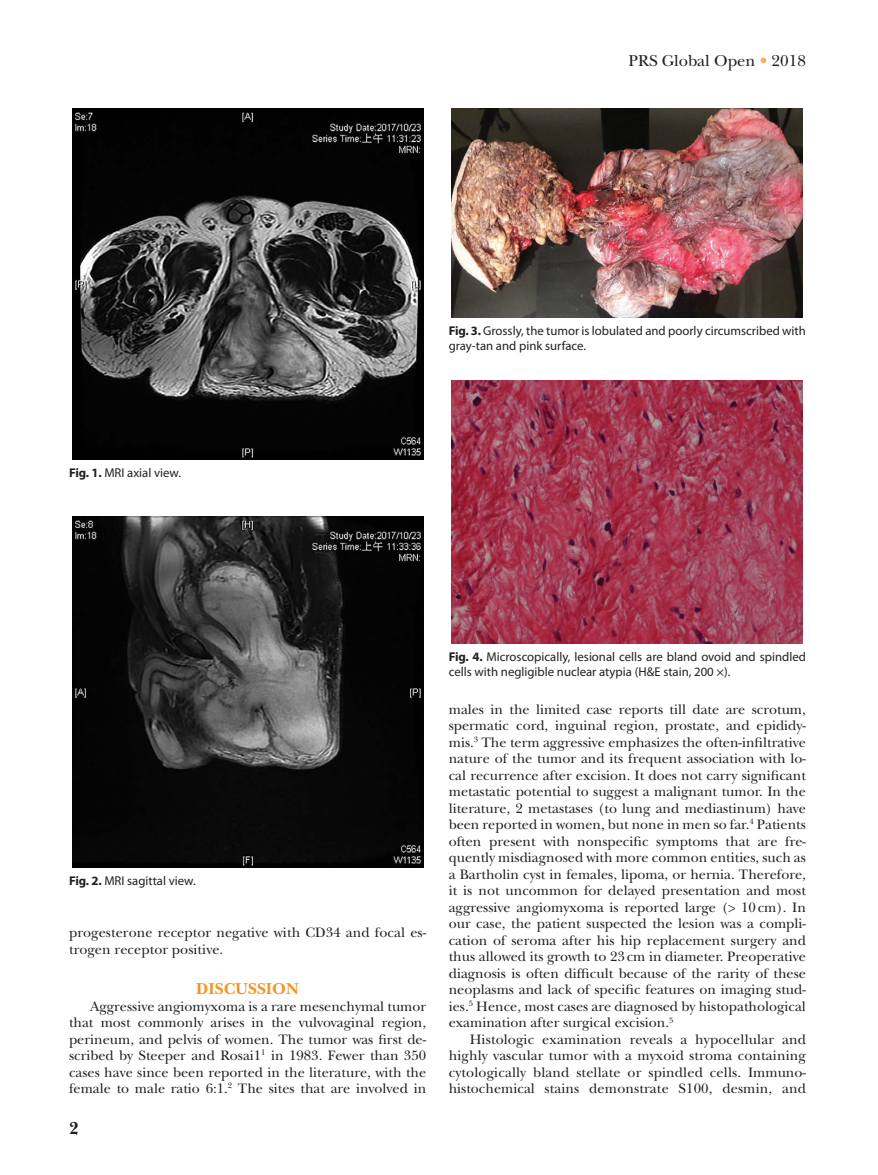
<style>
.page{position:relative;width:878px;height:1175px;background:#fff}
.page>*{position:absolute;margin:0;border:0;box-sizing:border-box;transform-origin:0 0}
.t1{font:700 18px "New Baskerville";color:#231f20}
.t2{font:16.5px "New Baskerville";color:#231f20}
.t3{font:700 16.5px "New Baskerville";color:#f7931d}
.t4{font:14.25px/16.5px "New Baskerville";color:#231f20;text-align:justify}
.t5{font:12.75px/15px "Myriad Pro";color:#231f20}
.s1{color:#faaf5d}
.s2{font-weight:700}
</style>
<div class="page">
<img style="left:72px;top:108px;width:351px;height:351px">
<img style="left:72px;top:516px;width:351px;height:351px">
<img style="left:452px;top:108px;width:350px;height:210px">
<img style="left:452px;top:380px;width:351px;height:264px">
<p class="t2" style="left:628px;top:51px;width:179px">PRS Global Open <span class="s1">•</span> 2018</p>
<p class="t5" style="left:69px;top:464px;width:114px"><span class="s2">Fig. 1.</span> MRI axial view.</p>
<p class="t5" style="left:448px;top:323px;width:358px"><span class="s2">Fig. 3.</span> Grossly, the tumor is lobulated and poorly circumscribed with gray-tan and pink surface.</p>
<p class="t5" style="left:69px;top:873px;width:128px"><span class="s2">Fig. 2.</span> MRI sagittal view.</p>
<p class="t4" style="left:69px;top:924px;width:358px">progesterone receptor negative with CD34 and focal es&shy;trogen receptor positive.</p>
<p class="t3" style="left:196px;top:979px;width:104px">DISCUSSION</p>
<p class="t4" style="left:69px;top:997px;width:359px;text-indent:21px">Aggressive angiomyxoma is a rare mesenchymal tumor that most commonly arises in the vulvovaginal region, perineum, and pelvis of women. The tumor was first de&shy;scribed by Steeper and Rosai1<sup>1</sup> in 1983. Fewer than 350 cases have since been reported in the literature, with the female to male ratio 6:1.<sup>2</sup> The sites that are involved in</p>
<p class="t1" style="left:69px;top:1118px;width:11px">2</p>
<p class="t5" style="left:449px;top:649px;width:359px"><span class="s2">Fig. 4.</span> Microscopically, lesional cells are bland ovoid and spindled cells with negligible nuclear atypia (H&amp;E stain, 200 ×).</p>
<p class="t4" style="left:449px;top:701px;width:359px">males in the limited case reports till date are scrotum, spermatic cord, inguinal region, prostate, and epididy&shy;mis.<sup>3</sup> The term aggressive emphasizes the often-infiltrative nature of the tumor and its frequent association with lo&shy;cal recurrence after excision. It does not carry significant metastatic potential to suggest a malignant tumor. In the literature, 2 metastases (to lung and mediastinum) have been reported in women, but none in men so far.<sup>4</sup> Patients often present with nonspecific symptoms that are fre&shy;quently misdiagnosed with more common entities, such as a Bartholin cyst in females, lipoma, or hernia. Therefore, it is not uncommon for delayed presentation and most aggressive angiomyxoma is reported large (&gt; 10cm). In our case, the patient suspected the lesion was a compli&shy;cation of seroma after his hip replacement surgery and thus allowed its growth to 23cm in diameter. Preoperative diagnosis is often difficult because of the rarity of these neoplasms and lack of specific features on imaging stud&shy;ies.<sup>5</sup> Hence, most cases are diagnosed by histopathological examination after surgical excision.<sup>5</sup></p>
<p class="t4" style="left:448px;top:1031px;width:359px;text-indent:21px">Histologic examination reveals a hypocellular and highly vascular tumor with a myxoid stroma containing cytologically bland stellate or spindled cells. Immuno&shy;histochemical stains demonstrate S100, desmin, and</p>
</div>
